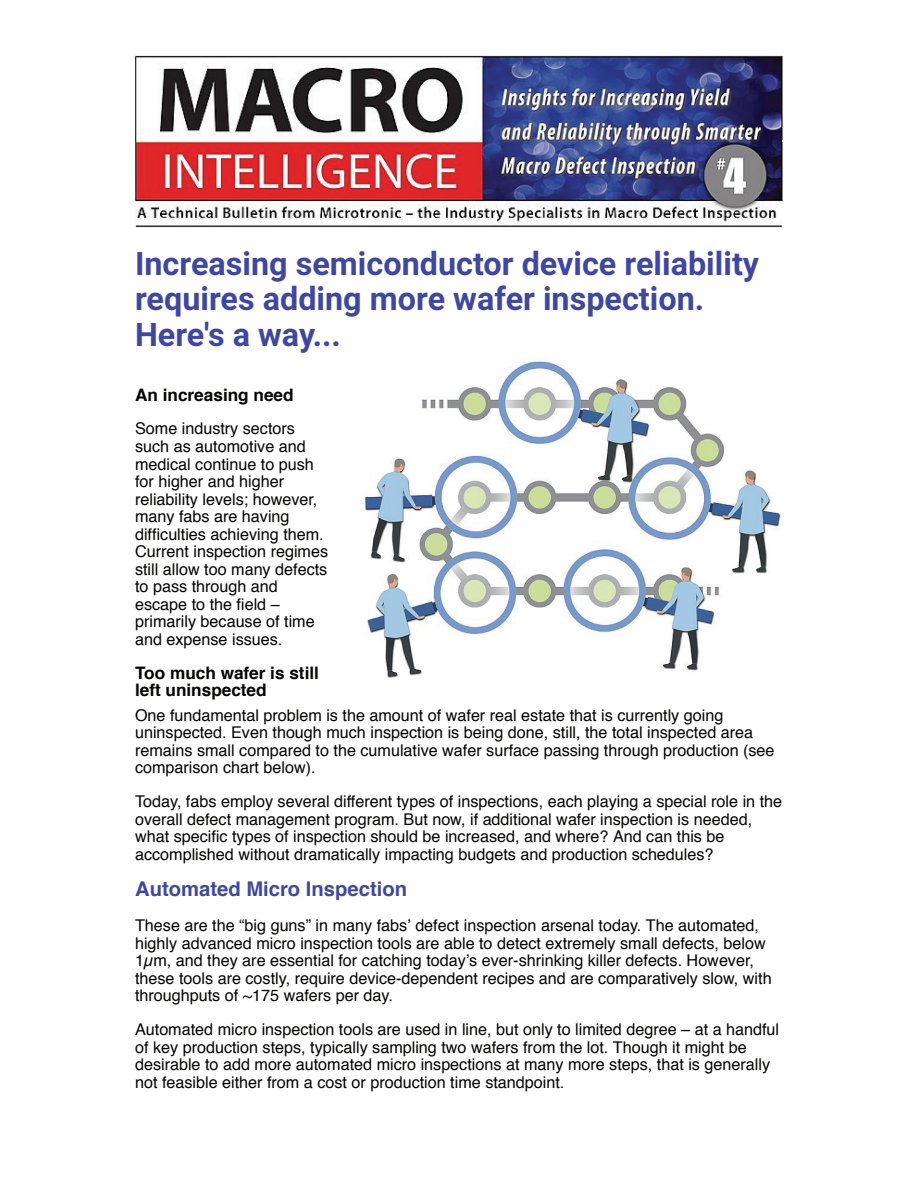
<style>
.page{position:relative;width:918px;height:1188px;background:#fff}
.page>*{position:absolute;margin:0;border:0;box-sizing:border-box;transform-origin:0 0}
.t1{font:700 32.4px/35.4px "Roboto";color:#40489e}
.t2{font:700 20.25px "Helvetica";color:#40489e}
.t3{font:700 17.25px/17.5px "Helvetica";color:#040503}
.t4{font:16.2px/17.5px "Helvetica";color:#040503}
</style>
<div class="page">
<img style="left:135px;top:55px;width:647px;height:172px">
<img style="left:365px;top:361px;width:416px;height:317px">
<h1 class="t1" style="left:135px;top:244px;width:626px">!"#$%&amp;'(")*'%+(#,"-.#/,$*-%0(#%*$%1(&amp;2(1(/3 $%4.($%'*&amp;--(")*+,$%*5&amp;6%$*("'7%#/(,"8<br>9%$%:'*&amp;*5&amp;3888</h1>
<p class="t3" style="left:135px;top:386px;width:160px">An increasing need</p>
<p class="t4" style="left:135px;top:421px;width:195px">Some industry sectors such as automotive and medical continue to push for higher and higher reliability levels; however, many fabs are having difficulties achieving them.<br>Current inspection regimes still allow too many defects to pass through and escape to the field – primarily because of time and expense issues.</p>
<p class="t3" style="left:135px;top:664px;width:185px">Too much wafer is still left uninspected</p>
<p class="t4" style="left:135px;top:707px;width:641px">One fundamental problem is the amount of wafer real estate that is currently going uninspected. Even though much inspection is being done, still, the total inspected area remains small compared to the cumulative wafer surface passing through production (see comparison chart below).</p>
<p class="t4" style="left:135px;top:793px;width:649px">Today, fabs employ several different types of inspections, each playing a special role in the overall defect management program. But now, if additional wafer inspection is needed, what specific types of inspection should be increased, and where? And can this be accomplished without dramatically impacting budgets and production schedules?</p>
<p class="t2" style="left:135px;top:873px;width:274px">Automated Micro Inspection</p>
<p class="t4" style="left:135px;top:917px;width:638px">These are the “big guns” in many fabs’ defect inspection arsenal today. The automated, highly advanced micro inspection tools are able to detect extremely small defects, below 1µm, and they are essential for catching today’s ever-shrinking killer defects. However, these tools are costly, require device-dependent recipes and are comparatively slow, with throughputs of ~175 wafers per day.</p>
<p class="t4" style="left:135px;top:1021px;width:646px">Automated micro inspection tools are used in line, but only to limited degree – at a handful of key production steps, typically sampling two wafers from the lot. Though it might be desirable to add more automated micro inspections at many more steps, that is generally not feasible either from a cost or production time standpoint.</p>
</div>
